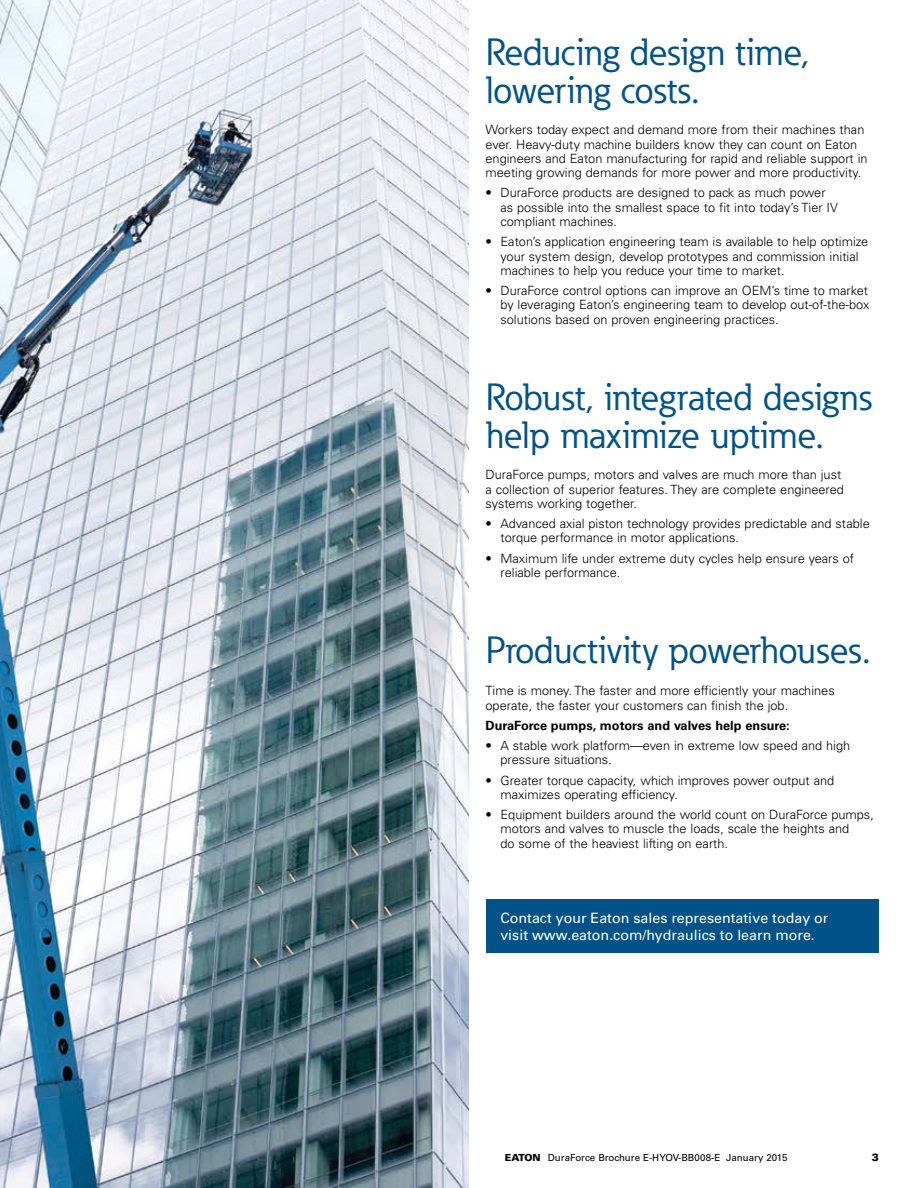
<style>
.page{position:relative;width:918px;height:1188px;background:#fff}
.page>*{position:absolute;margin:0;border:0;box-sizing:border-box;transform-origin:0 0}
.t1{font:37.5px/37.5px "Eaton";color:#005288}
.t2{font:14.25px/17.1px "Univers LT Std";color:#fff}
.t3{font:300 12.75px/14.2px "Univers LT Std";color:#000}
.t4{font:700 12.75px "Univers LT Std";color:#000}
.t5{font:900 10.5px "Univers LT Std";color:#000}
.t6{font:9.75px "Univers LT Std";color:#000}
.s1{font-weight:900}
</style>
<div class="page">
<div style="left:486px;top:899px;width:392px;height:54px;background:#005288"></div>
<img style="left:0;top:0;width:469px;height:1188px">
<h1 class="t1" style="left:486px;top:34px;width:325px">Reducing design time, lowering costs.</h1>
<p class="t3" style="left:486px;top:123px;width:384px">Workers today expect and demand more from their machines than ever. Heavy-duty machine builders know they can count on Eaton engineers and Eaton manufacturing for rapid and reliable support in meeting growing demands for more power and more productivity.</p>
<p class="t3" style="left:501px;top:186px;width:339px;text-indent:-15px">• DuraForce products are designed to pack as much power as possible into the smallest space to fit into today’s Tier IV compliant machines.</p>
<p class="t3" style="left:501px;top:235px;width:369px;text-indent:-15px">• Eaton’s application engineering team is available to help optimize your system design, develop prototypes and commission initial machines to help you reduce your time to market.</p>
<p class="t3" style="left:501px;top:283px;width:370px;text-align:justify;text-indent:-15px">• DuraForce control options can improve an OEM’s time to market by leveraging Eaton’s engineering team to develop out-of-the-box solutions based on proven engineering practices.</p>
<h1 class="t1" style="left:486px;top:379px;width:388px">Robust, integrated designs help maximize uptime.</h1>
<p class="t3" style="left:486px;top:468px;width:360px">DuraForce pumps, motors and valves are much more than just a collection of superior features. They are complete engineered systems working together.</p>
<p class="t3" style="left:501px;top:517px;width:371px;text-indent:-15px">• Advanced axial piston technology provides predictable and stable torque performance in motor applications.</p>
<p class="t3" style="left:501px;top:551px;width:355px;text-indent:-15px">• Maximum life under extreme duty cycles help ensure years of reliable performance.</p>
<h1 class="t1" style="left:486px;top:632px;width:386px">Productivity powerhouses.</h1>
<p class="t3" style="left:486px;top:684px;width:351px">Time is money. The faster and more efficiently your machines operate, the faster your customers can finish the job.</p>
<p class="t4" style="left:486px;top:718px;width:306px">DuraForce pumps, motors and valves help ensure:</p>
<p class="t3" style="left:501px;top:738px;width:351px;text-indent:-15px">• A stable work platform—even in extreme low speed and high pressure situations.</p>
<p class="t3" style="left:501px;top:773px;width:335px;text-indent:-15px">• Greater torque capacity, which improves power output and maximizes operating efficiency.</p>
<p class="t3" style="left:501px;top:807px;width:375px;text-indent:-15px">• Equipment builders around the world count on DuraForce pumps, motors and valves to muscle the loads, scale the heights and<br>do some of the heaviest lifting on earth.</p>
<p class="t2" style="left:500px;top:909px;width:330px">Contact your Eaton sales representative today or visit www.eaton.com/hydraulics to learn more.</p>
<p class="t6" style="left:505px;top:1151px;width:284px"><span class="s1">EATON</span> DuraForce Brochure E-HYOV-BB008-E January 2015</p>
<p class="t5" style="left:872px;top:1151px;width:9px">3</p>
</div>
